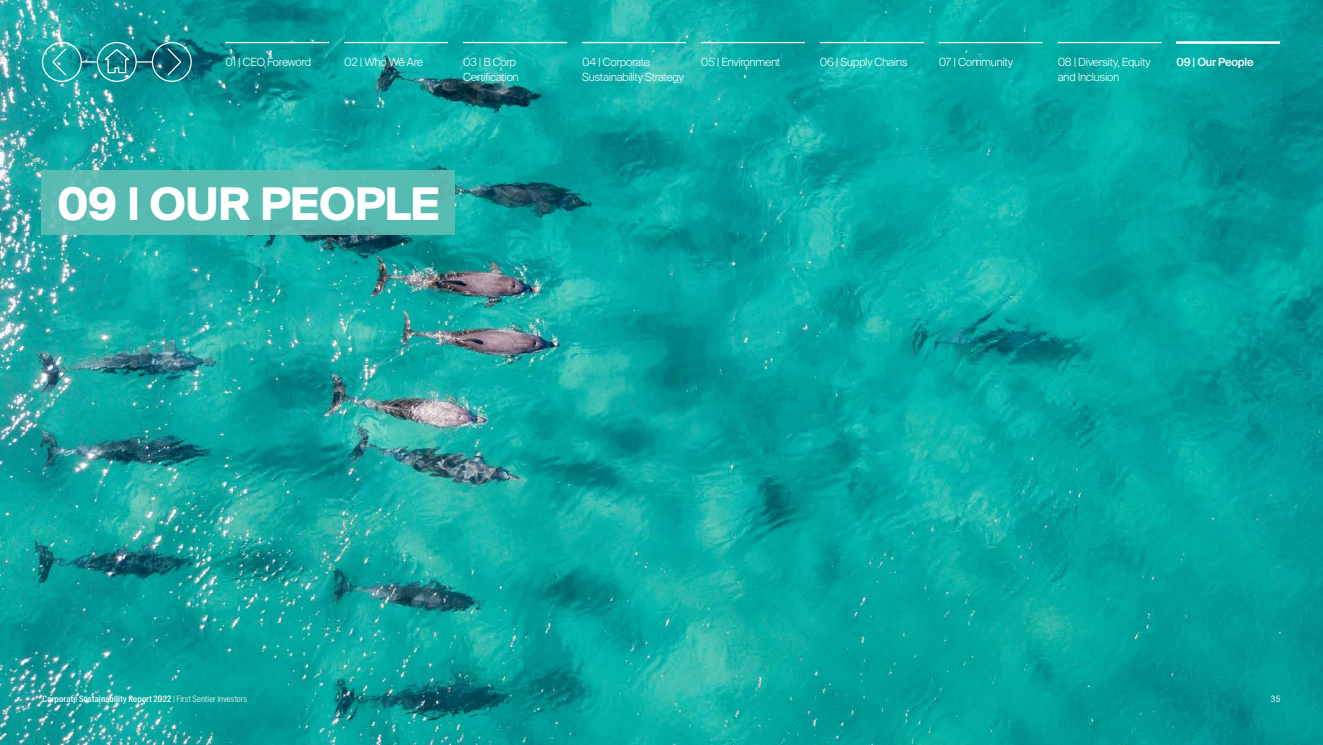
<style>
.page{position:relative;width:1323px;height:745px;background:#fff}
.page>*{position:absolute;margin:0;border:0;box-sizing:border-box;transform-origin:0 0}
.t1{font:700 45px "Suisse Intl";letter-spacing:-.015em;color:#fff}
.t2{font:300 11.25px/15px "Suisse Intl";letter-spacing:-.025em;color:#fff}
.t3{font:500 11.25px "Suisse Intl";letter-spacing:-.02em;color:#fff}
.t4{font:500 8.75px "Suisse Intl Cond";letter-spacing:.02em;color:#fff}
.t5{font:8.75px "Suisse Intl Cond";color:#fff}
.s1{font-weight:300}
</style>
<div class="page">
<img style="left:0;top:0;width:1323px;height:744px">
<div style="left:42px;top:170px;width:413px;height:65px;background:#57bcb1"></div>
<img style="left:41px;top:41px;width:151px;height:41px">
<hr style="left:225px;top:42px;width:104px;height:1px;background:#fff">
<hr style="left:344px;top:42px;width:104px;height:1px;background:#fff">
<hr style="left:463px;top:42px;width:104px;height:1px;background:#fff">
<hr style="left:582px;top:42px;width:104px;height:1px;background:#fff">
<hr style="left:701px;top:42px;width:104px;height:1px;background:#fff">
<hr style="left:820px;top:42px;width:104px;height:1px;background:#fff">
<hr style="left:939px;top:42px;width:104px;height:1px;background:#fff">
<hr style="left:1058px;top:42px;width:103px;height:1px;background:#fff">
<hr style="left:1176px;top:41px;width:104px;height:3px;background:#fff">
<p class="t2" style="left:225px;top:55px;width:87px">01 | CEO Foreword</p>
<p class="t2" style="left:344px;top:55px;width:80px">02 | Who We Are</p>
<p class="t2" style="left:582px;top:55px;width:103px">04 | Corporate<br>Sustainability Strategy</p>
<p class="t2" style="left:463px;top:55px;width:57px">03 | B Corp<br>Certification</p>
<p class="t2" style="left:701px;top:55px;width:81px">05 | Environment</p>
<p class="t2" style="left:820px;top:55px;width:89px">06 | Supply Chains</p>
<p class="t2" style="left:939px;top:55px;width:76px">07 | Community</p>
<p class="t2" style="left:1058px;top:55px;width:95px">08 | Diversity, Equity and Inclusion</p>
<p class="t3" style="left:1176px;top:56px;width:79px">09 | Our People</p>
<h1 class="t1" style="left:57px;top:178px;width:385px">09 | OUR PEOPLE</h1>
<p class="t4" style="left:43px;top:693px;width:206px">Corporate Sustainability Report 2022 <span class="s1">| First Sentier Investors</span></p>
<p class="t5" style="left:1271px;top:693px;width:11px">35</p>
</div>
